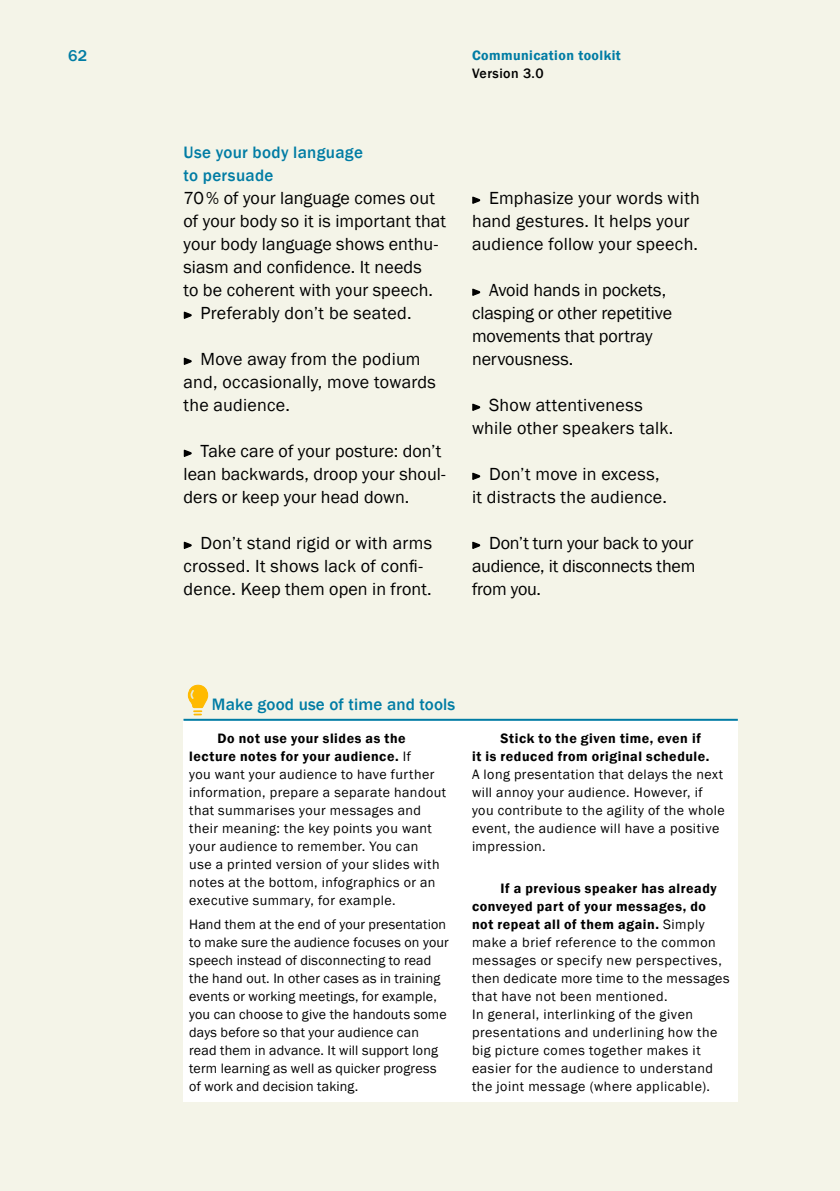
<style>
.page{position:relative;width:840px;height:1191px;background:#fff}
.page>*{position:absolute;margin:0;border:0;box-sizing:border-box;transform-origin:0 0}
.t1{font:18px/23px "Franklin Gothic";letter-spacing:.005em;color:#000}
.t2{font:500 17px/23px "Franklin Gothic";letter-spacing:.015em;color:#007ca4}
.t3{font:500 16px "Franklin Gothic";color:#007ca4}
.t4{font:14px/18px "Franklin Gothic";letter-spacing:.03em;color:#000}
.t5{font:600 14px/18px "Franklin Gothic";letter-spacing:.04em;color:#000}
.t6{font:600 14px "Franklin Gothic";letter-spacing:.03em;color:#007ca4}
.t7{font:500 14px "Franklin Gothic";letter-spacing:.03em;color:#000}
.s1{font-weight:600}
</style>
<div class="page">
<div style="left:0;top:0;width:839px;height:1191px;background:#f4f4e8"></div>
<svg style="left:183px;top:311px;width:9px;height:8px"></svg>
<svg style="left:183px;top:357px;width:9px;height:8px"></svg>
<svg style="left:183px;top:449px;width:9px;height:8px"></svg>
<svg style="left:183px;top:541px;width:9px;height:8px"></svg>
<svg style="left:472px;top:196px;width:8px;height:8px"></svg>
<svg style="left:472px;top:288px;width:8px;height:8px"></svg>
<svg style="left:472px;top:403px;width:8px;height:8px"></svg>
<svg style="left:472px;top:472px;width:8px;height:8px"></svg>
<svg style="left:472px;top:541px;width:8px;height:8px"></svg>
<div style="left:183px;top:720px;width:554px;height:381px;background:#fff"></div>
<hr style="left:183px;top:719px;width:554px;height:2px;background:#007ca4">
<svg style="left:187px;top:684px;width:21px;height:31px"></svg>
<p class="t3" style="left:68px;top:46px;width:21px">62</p>
<p class="t6" style="left:471px;top:47px;width:150px">Communication toolkit</p>
<p class="t7" style="left:471px;top:65px;width:73px">Version 3.0</p>
<p class="t2" style="left:183px;top:141px;width:181px">Use your body language to persuade</p>
<p class="t1" style="left:183px;top:187px;width:253px">70% of your language comes out</p>
<p class="t1" style="left:183px;top:210px;width:264px">of your body so it is important that</p>
<p class="t1" style="left:183px;top:233px;width:256px">your body language shows enthu-</p>
<p class="t1" style="left:183px;top:256px;width:240px">siasm and confidence. It needs</p>
<p class="t1" style="left:183px;top:279px;width:251px">to be coherent with your speech.</p>
<p class="t1" style="left:200px;top:302px;width:212px">Preferably don’t be seated.</p>
<p class="t1" style="left:183px;top:348px;width:254px;text-indent:17px">Move away from the podium and, occasionally, move towards the audience.</p>
<p class="t1" style="left:183px;top:440px;width:264px;text-indent:17px">Take care of your posture: don’t lean backwards, droop your shoul&shy;ders or keep your head down.</p>
<p class="t1" style="left:183px;top:532px;width:250px;text-indent:17px">Don’t stand rigid or with arms crossed. It shows lack of confi&shy;dence. Keep them open in front.</p>
<p class="t1" style="left:471px;top:187px;width:229px;text-indent:17px">Emphasize your words with hand gestures. It helps your audience follow your speech.</p>
<p class="t1" style="left:471px;top:279px;width:201px;text-indent:17px">Avoid hands in pockets, clasping or other repetitive movements that portray nervousness.</p>
<p class="t1" style="left:471px;top:394px;width:203px;text-indent:17px">Show attentiveness while other speakers talk.</p>
<p class="t1" style="left:471px;top:463px;width:196px;text-align:center">Don’t move in excess,<br>it distracts the audience.</p>
<p class="t1" style="left:471px;top:532px;width:225px;text-align:justify;text-indent:17px">Don’t turn your back to your audience, it disconnects them from you.</p>
<p class="t2" style="left:212px;top:693px;width:245px">Make good use of time and tools</p>
<p class="t4" style="left:189px;top:729px;width:258px;text-indent:28px"><span class="s1">Do not use your slides as the lecture notes for your audience.</span> If<br>you want your audience to have further information, prepare a separate handout that summarises your messages and their meaning: the key points you want your audience to remember. You can<br>use a printed version of your slides with notes at the bottom, infographics or an executive summary, for example.</p>
<p class="t4" style="left:189px;top:915px;width:261px">Hand them at the end of your presentation to make sure the audience focuses on your speech instead of disconnecting to read the hand out. In other cases as in training events or working meetings, for example, you can choose to give the handouts some days before so that your audience can read them in advance. It will support long term learning as well as quicker progress of work and decision taking.</p>
<p class="t5" style="left:472px;top:729px;width:239px;text-indent:28px">Stick to the given time, even if it is reduced from original schedule.</p>
<p class="t4" style="left:472px;top:766px;width:254px">A long presentation that delays the next will annoy your audience. However, if you contribute to the agility of the whole event, the audience will have a positive impression.</p>
<p class="t4" style="left:472px;top:879px;width:259px;text-indent:28px"><span class="s1">If a previous speaker has already conveyed part of your messages, do not repeat all of them again.</span> Simply make a brief reference to the common messages or specify new perspectives, then dedicate more time to the messages that have not been mentioned.<br>In general, interlinking of the given presentations and underlining how the big picture comes together makes it easier for the audience to understand the joint message (where applicable).</p>
</div>
